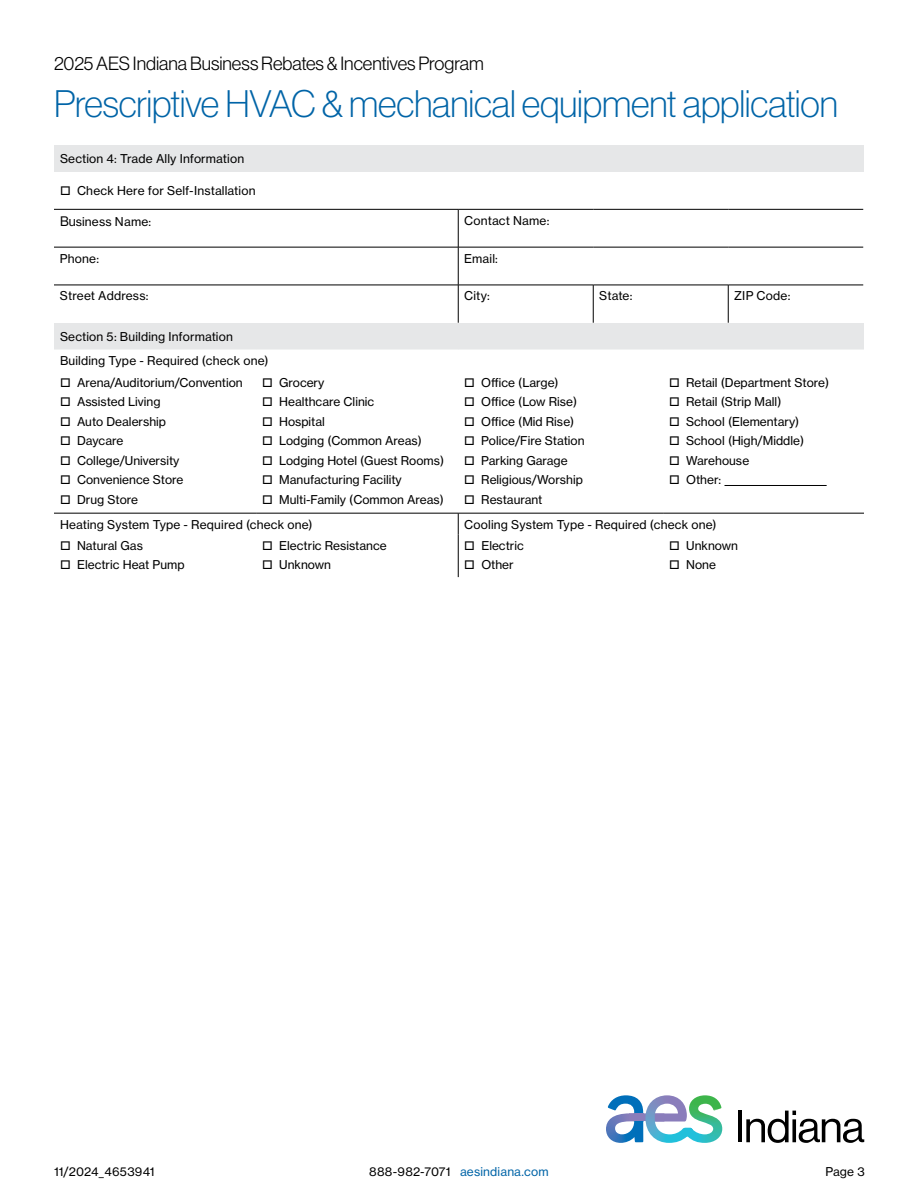
<style>
.page{position:relative;width:918px;height:1188px;background:#fff}
.page>*{position:absolute;margin:0;border:0;box-sizing:border-box;transform-origin:0 0}
.t1{font:37.5px "N Haas Grotesk DS Pro 35 X Lt";letter-spacing:-.005em;color:#0064a7}
.t2{font:18.75px "N Haas Grotesk DS Pro 45 Lt";color:#000}
.t3{font:12px/24.2px "N Haas Grotesk TX Pro 55 Rg";color:#000}
.t4{font:12px "N Haas Grotesk TX Pro 55 Rg";letter-spacing:.015em;color:#0064a7}
.s1{font-family:"N Haas Grotesk DS Pro 55 Rg";font-size:13.5px}
.s2{color:#000}
</style>
<div class="page">
<hr style="left:738px;top:1111px;width:4px;height:31px;background:#000">
<svg style="left:746px;top:1111px;width:118px;height:32px"></svg>
<svg style="left:606px;top:1095px;width:116px;height:48px"></svg>
<div style="left:54px;top:145px;width:809px;height:27px;background:#e6e7e8"></div>
<hr style="left:54px;top:209px;width:404px;height:1px;background:#000">
<hr style="left:458px;top:209px;width:135px;height:1px;background:#000">
<hr style="left:458px;top:210px;width:1px;height:37px;background:#000">
<hr style="left:593px;top:209px;width:135px;height:1px;background:#000">
<hr style="left:728px;top:209px;width:135px;height:1px;background:#000">
<hr style="left:54px;top:247px;width:404px;height:1px;background:#000">
<hr style="left:458px;top:247px;width:135px;height:1px;background:#000">
<hr style="left:458px;top:247px;width:1px;height:38px;background:#000">
<hr style="left:593px;top:247px;width:135px;height:1px;background:#000">
<hr style="left:728px;top:247px;width:135px;height:1px;background:#000">
<hr style="left:54px;top:285px;width:404px;height:1px;background:#000">
<hr style="left:458px;top:285px;width:135px;height:1px;background:#000">
<hr style="left:458px;top:285px;width:1px;height:38px;background:#000">
<hr style="left:593px;top:285px;width:135px;height:1px;background:#000">
<hr style="left:593px;top:285px;width:1px;height:38px;background:#000">
<hr style="left:728px;top:285px;width:135px;height:1px;background:#000">
<hr style="left:728px;top:285px;width:1px;height:38px;background:#000">
<div style="left:54px;top:323px;width:810px;height:27px;background:#e6e7e8"></div>
<svg style="left:54px;top:485px;width:810px;height:50px"></svg>
<hr style="left:54px;top:513px;width:202px;height:1px;background:#000">
<hr style="left:256px;top:513px;width:202px;height:1px;background:#000">
<hr style="left:458px;top:513px;width:205px;height:1px;background:#000">
<hr style="left:663px;top:513px;width:201px;height:1px;background:#000">
<svg style="left:458px;top:513px;width:1px;height:22px"></svg>
<hr style="left:458px;top:535px;width:1px;height:42px;background:#000">
<hr style="left:725px;top:485px;width:102px;height:1px;background:#000">
<h2 class="t2" style="left:54px;top:53px;width:431px">2025 AES Indiana Business Rebates &amp; Incentives Program</h2>
<h1 class="t1" style="left:54px;top:82px;width:785px">Prescriptive HVAC &amp; mechanical equipment application</h1>
<p class="t3" style="left:60px;top:146px;width:186px">Section 4: Trade Ally Information</p>
<p class="t3" style="left:60px;top:179px;width:197px">□ Check Here for Self-Installation</p>
<p class="t3" style="left:60px;top:209px;width:93px"><span class="s1">Bu</span>siness Name:</p>
<p class="t3" style="left:464px;top:208px;width:87px">Contact Name:</p>
<p class="t3" style="left:60px;top:246px;width:41px">Phone:</p>
<p class="t3" style="left:464px;top:246px;width:35px">Email:</p>
<p class="t3" style="left:60px;top:284px;width:90px">Street Address:</p>
<p class="t3" style="left:464px;top:284px;width:27px">City:</p>
<p class="t3" style="left:599px;top:284px;width:35px">State:</p>
<p class="t3" style="left:734px;top:284px;width:58px">ZIP Code:</p>
<p class="t3" style="left:60px;top:325px;width:210px">Section 5: Building Information<br>Building Type - Required (check one)</p>
<p class="t3" style="left:60px;top:370px;width:184px">□ Arena/Auditorium/Convention</p>
<p class="t3" style="left:60px;top:390px;width:102px">□ Assisted Living</p>
<p class="t3" style="left:60px;top:409px;width:108px">□ Auto Dealership</p>
<p class="t3" style="left:60px;top:429px;width:65px">□ Daycare</p>
<p class="t3" style="left:60px;top:448px;width:121px">□ College/University</p>
<p class="t3" style="left:60px;top:468px;width:125px">□ Convenience Store</p>
<p class="t3" style="left:60px;top:487px;width:80px">□ Drug Store</p>
<p class="t3" style="left:669px;top:370px;width:162px">□ Retail (Department Store)</p>
<p class="t3" style="left:669px;top:390px;width:114px">□ Retail (Strip Mall)</p>
<p class="t3" style="left:669px;top:409px;width:132px">□ School (Elementary)</p>
<p class="t3" style="left:669px;top:429px;width:136px">□ School (High/Middle)</p>
<p class="t3" style="left:669px;top:448px;width:82px">□ Warehouse</p>
<p class="t3" style="left:669px;top:468px;width:54px">□ Other:</p>
<p class="t3" style="left:464px;top:370px;width:96px">□ Office (Large)</p>
<p class="t3" style="left:464px;top:390px;width:114px">□ Office (Low Rise)</p>
<p class="t3" style="left:464px;top:409px;width:112px">□ Office (Mid Rise)</p>
<p class="t3" style="left:464px;top:429px;width:122px">□ Police/Fire Station</p>
<p class="t3" style="left:464px;top:448px;width:105px">□ Parking Garage</p>
<p class="t3" style="left:464px;top:468px;width:120px">□ Religious/Worship</p>
<p class="t3" style="left:464px;top:487px;width:80px">□ Restaurant</p>
<p class="t3" style="left:262px;top:370px;width:64px">□ Grocery</p>
<p class="t3" style="left:262px;top:390px;width:114px">□ Healthcare Clinic</p>
<p class="t3" style="left:262px;top:409px;width:64px">□ Hospital</p>
<p class="t3" style="left:262px;top:429px;width:161px">□ Lodging (Common Areas)</p>
<p class="t3" style="left:262px;top:448px;width:183px">□ Lodging Hotel (Guest Rooms)</p>
<p class="t3" style="left:262px;top:468px;width:141px">□ Manufacturing Facility</p>
<p class="t3" style="left:262px;top:487px;width:183px">□ Multi-Family (Common Areas)</p>
<p class="t3" style="left:60px;top:512px;width:254px">Heating System Type - Required (check one)</p>
<p class="t3" style="left:464px;top:512px;width:254px">Cooling System Type - Required (check one)</p>
<p class="t3" style="left:60px;top:533px;width:84px">□ Natural Gas</p>
<p class="t3" style="left:60px;top:553px;width:126px">□ Electric Heat Pump</p>
<p class="t3" style="left:262px;top:533px;width:126px">□ Electric Resistance</p>
<p class="t3" style="left:262px;top:553px;width:70px">□ Unknown</p>
<p class="t3" style="left:464px;top:533px;width:61px">□ Electric</p>
<p class="t3" style="left:464px;top:553px;width:51px">□ Other</p>
<p class="t3" style="left:669px;top:533px;width:70px">□ Unknown</p>
<p class="t3" style="left:669px;top:553px;width:48px">□ None</p>
<p class="t3" style="left:54px;top:1159px;width:102px">11/2024_4653941</p>
<p class="t4" style="left:369px;top:1164px;width:181px"><span class="s2">888-982-7071</span> aesindiana.com</p>
<p class="t3" style="left:825px;top:1159px;width:41px">Page 3</p>
</div>
